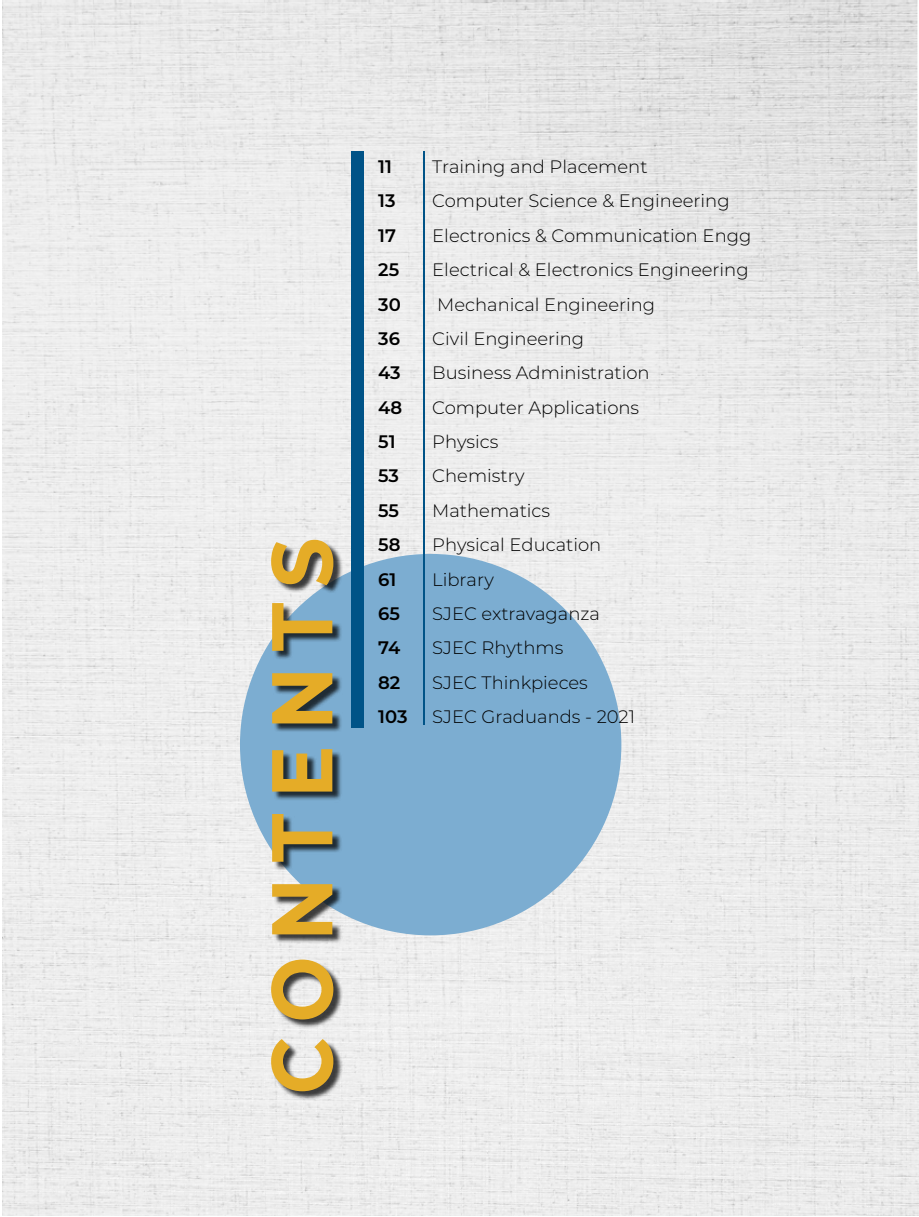
<style>
.page{position:relative;width:919px;height:1217px;background:#fff}
.page>*{position:absolute;margin:0;border:0;box-sizing:border-box;transform-origin:0 0}
.t1{font:700 85.95px "Montserrat";letter-spacing:.2em;color:#e5ac27;scale:.91 1}
.t2{font:300 18px "Montserrat";color:#000}
.t3{font:600 18px "Montserrat";color:#000}
</style>
<div class="page">
<img style="left:3px;top:0;width:915px;height:1215px">
<div style="left:240px;top:554px;width:381px;height:381px;background:#7cadd1;border-radius:50%"></div>
<div style="left:273px;top:541px;width:70px;height:559px;background:#000;opacity:.75"></div>
<div style="left:352px;top:151px;width:12px;height:576px;background:#005387"></div>
<hr style="left:423px;top:151px;width:1px;height:573px;background:#005387">
<svg style="left:915px;top:0;width:4px;height:554px"></svg>
<h1 class="t1" style="left:240px;top:1094px;width:613px;rotate:-90deg">CONTENTS</h1>
<p class="t3" style="left:378px;top:154px;width:15px">11</p>
<p class="t2" style="left:432px;top:154px;width:217px">Training and Placement</p>
<p class="t3" style="left:378px;top:188px;width:19px">13</p>
<p class="t2" style="left:432px;top:189px;width:299px">Computer Science &amp; Engineering</p>
<p class="t3" style="left:378px;top:222px;width:19px">17</p>
<p class="t2" style="left:432px;top:223px;width:320px">Electronics &amp; Communication Engg</p>
<p class="t3" style="left:378px;top:257px;width:22px">25</p>
<p class="t2" style="left:432px;top:257px;width:318px">Electrical &amp; Electronics Engineering</p>
<p class="t3" style="left:378px;top:291px;width:24px">30</p>
<p class="t2" style="left:437px;top:292px;width:219px">Mechanical Engineering</p>
<p class="t3" style="left:378px;top:325px;width:23px">36</p>
<p class="t2" style="left:432px;top:326px;width:153px">Civil Engineering</p>
<p class="t3" style="left:378px;top:360px;width:24px">43</p>
<p class="t2" style="left:432px;top:360px;width:219px">Business Administration</p>
<p class="t3" style="left:378px;top:394px;width:26px">48</p>
<p class="t2" style="left:432px;top:395px;width:208px">Computer Applications</p>
<p class="t3" style="left:378px;top:429px;width:19px">51</p>
<p class="t2" style="left:432px;top:429px;width:68px">Physics</p>
<p class="t3" style="left:378px;top:463px;width:22px">53</p>
<p class="t2" style="left:432px;top:463px;width:94px">Chemistry</p>
<p class="t3" style="left:378px;top:497px;width:22px">55</p>
<p class="t2" style="left:432px;top:498px;width:119px">Mathematics</p>
<p class="t3" style="left:378px;top:532px;width:24px">58</p>
<p class="t2" style="left:432px;top:532px;width:171px">Physical Education</p>
<p class="t3" style="left:378px;top:566px;width:20px">61</p>
<p class="t2" style="left:432px;top:567px;width:63px">Library</p>
<p class="t3" style="left:378px;top:600px;width:23px">65</p>
<p class="t2" style="left:432px;top:601px;width:169px">SJEC extravaganza</p>
<p class="t3" style="left:378px;top:635px;width:23px">74</p>
<p class="t2" style="left:432px;top:635px;width:132px">SJEC Rhythms</p>
<p class="t3" style="left:378px;top:669px;width:24px">82</p>
<p class="t2" style="left:432px;top:670px;width:157px">SJEC Thinkpieces</p>
<p class="t3" style="left:378px;top:703px;width:31px">103</p>
<p class="t2" style="left:432px;top:704px;width:204px">SJEC Graduands - 2021</p>
</div>
